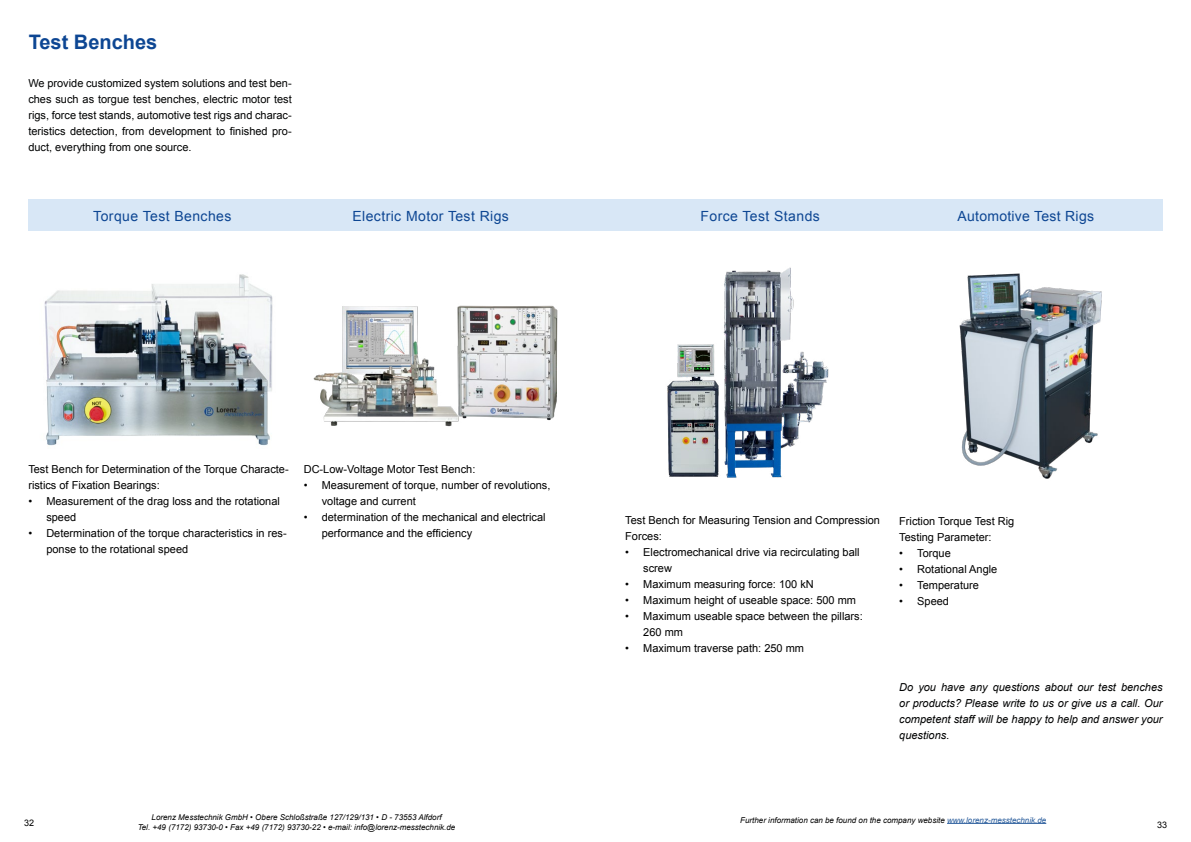
<style>
.page{position:relative;width:1191px;height:842px;background:#fff}
.page>*{position:absolute;margin:0;border:0;box-sizing:border-box;transform-origin:0 0}
.t1{font:700 20px "Arial";color:#0d4693}
.t2{font:14px "Arial";letter-spacing:.03em;color:#0d4693}
.t3{font:11px/16px "Arial";color:#000}
.t4{font:11px/16px "Arial";color:#010202;text-align:justify}
.t5{font:italic 11px/16px "Arial";color:#010202;text-align:justify}
.t6{font:9px "Arial";color:#000}
.t7{font:italic 8px "Arial";color:#000}
.s1{color:#275b9b}
</style>
<div class="page">
<hr style="left:947px;top:823px;width:99px;height:1px;background:#275b9b">
<img style="left:313px;top:305px;width:245px;height:122px">
<div style="left:28px;top:199px;width:1134px;height:32px;background:#d8e7f6"></div>
<img style="left:44px;top:274px;width:229px;height:172px">
<img style="left:667px;top:267px;width:162px;height:211px">
<img style="left:959px;top:273px;width:143px;height:206px">
<h1 class="t1" style="left:29px;top:29px;width:130px">Test Benches</h1>
<p class="t4" style="left:28px;top:76px;width:265px">We provide customized system solutions and test ben&shy;ches such as torgue test benches, electric motor test rigs, force test stands, automotive test rigs and charac&shy;teristics detection, from development to finished pro&shy;duct, everything from one source.</p>
<p class="t2" style="left:93px;top:206px;width:140px">Torque Test Benches</p>
<p class="t2" style="left:352px;top:207px;width:158px">Electric Motor Test Rigs</p>
<p class="t2" style="left:700px;top:206px;width:121px">Force Test Stands</p>
<p class="t2" style="left:957px;top:206px;width:138px">Automotive Test Rigs</p>
<p class="t3" style="left:28px;top:461px;width:262px">Test Bench for Determination of the Torque Characte&shy;ristics of Fixation Bearings:</p>
<p class="t3" style="left:46px;top:493px;width:235px;text-indent:-18px">• Measurement of the drag loss and the rotational speed</p>
<p class="t3" style="left:46px;top:525px;width:242px;text-indent:-18px">• Determination of the torque characteristics in res&shy;ponse to the rotational speed</p>
<p class="t3" style="left:304px;top:461px;width:173px">DC-Low-Voltage Motor Test Bench:</p>
<p class="t3" style="left:322px;top:477px;width:230px;text-indent:-18px">• Measurement of torque, number of revolutions, voltage and current</p>
<p class="t3" style="left:322px;top:509px;width:225px;text-indent:-18px">• determination of the mechanical and electrical performance and the efficiency</p>
<p class="t3" style="left:625px;top:512px;width:256px">Test Bench for Measuring Tension and Compression<br>Forces:</p>
<p class="t3" style="left:643px;top:544px;width:218px;text-indent:-18px">• Electromechanical drive via recirculating ball screw</p>
<p class="t3" style="left:625px;top:576px;width:190px">• Maximum measuring force: 100 kN</p>
<p class="t3" style="left:625px;top:592px;width:232px">• Maximum height of useable space: 500 mm</p>
<p class="t3" style="left:643px;top:608px;width:221px;text-indent:-18px">• Maximum useable space between the pillars:<br>260 mm</p>
<p class="t3" style="left:625px;top:640px;width:180px">• Maximum traverse path: 250 mm</p>
<p class="t3" style="left:899px;top:513px;width:117px">Friction Torque Test Rig<br>Testing Parameter:</p>
<p class="t3" style="left:899px;top:545px;width:53px">• Torque</p>
<p class="t3" style="left:899px;top:561px;width:100px">• Rotational Angle</p>
<p class="t3" style="left:899px;top:577px;width:81px">• Temperature</p>
<p class="t3" style="left:899px;top:593px;width:51px">• Speed</p>
<p class="t5" style="left:899px;top:679px;width:265px">Do you have any questions about our test benches or products? Please write to us or give us a call. Our competent staff will be happy to help and answer your questions.</p>
<p class="t7" style="left:152px;top:812px;width:291px">Lorenz Messtechnik GmbH • Obere Schloßstraße 127/129/131 • D - 73553 Alfdorf</p>
<p class="t7" style="left:740px;top:814px;width:307px">Further information can be found on the company website <span class="s1">www.lorenz-messtechnik.de</span></p>
<p class="t7" style="left:138px;top:822px;width:319px">Tel. +49 (7172) 93730-0 • Fax +49 (7172) 93730-22 • e-mail: info@lorenz-messtechnik.de</p>
<p class="t6" style="left:24px;top:817px;width:12px">32</p>
<p class="t6" style="left:1157px;top:819px;width:12px">33</p>
</div>
